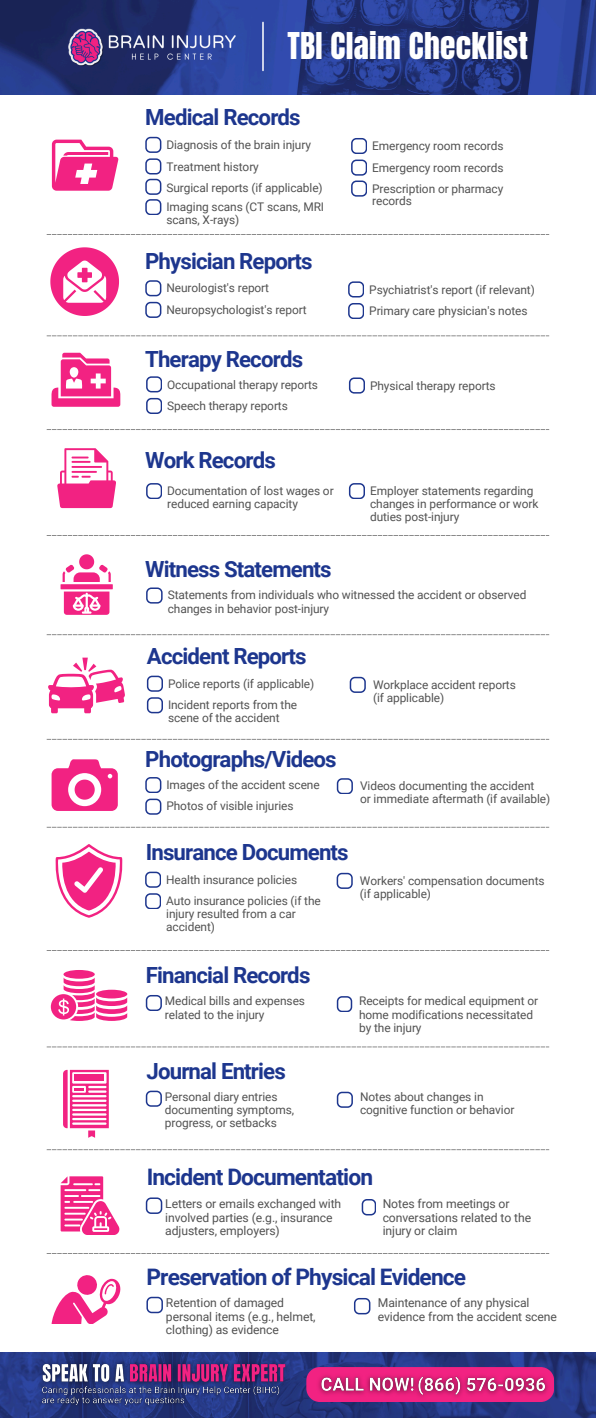
<style>
.page{position:relative;width:596px;height:1418px;background:#fff}
.page>*{position:absolute;margin:0;border:0;box-sizing:border-box;transform-origin:0 0}
.t1{font:31.4px "Anton";letter-spacing:.01em;color:#fff}
.t2{font:700 22.7px "Roboto";letter-spacing:-.04em;color:#1d368e}
.t3{font:700 22.2px "Roboto";letter-spacing:-.04em;color:#1d368e}
.t4{font:12.2px/13.5px "Roboto";letter-spacing:-.005em;color:#525252}
.t5{font:11.9px/13.2px "Roboto";letter-spacing:-.005em;color:#525252}
</style>
<div class="page">
<svg style="left:47px;top:234px;width:502px;height:1px"></svg>
<svg style="left:47px;top:335px;width:502px;height:1px"></svg>
<svg style="left:47px;top:429px;width:502px;height:1px"></svg>
<svg style="left:47px;top:535px;width:502px;height:1px"></svg>
<svg style="left:47px;top:634px;width:502px;height:1px"></svg>
<svg style="left:47px;top:739px;width:502px;height:1px"></svg>
<svg style="left:47px;top:827px;width:502px;height:1px"></svg>
<svg style="left:47px;top:950px;width:502px;height:1px"></svg>
<svg style="left:47px;top:1046px;width:502px;height:1px"></svg>
<svg style="left:47px;top:1149px;width:502px;height:1px"></svg>
<svg style="left:47px;top:1253px;width:502px;height:1px"></svg>
<svg style="left:52px;top:140px;width:67px;height:51px"></svg>
<svg style="left:145px;top:137px;width:16px;height:78px"></svg>
<svg style="left:351px;top:138px;width:16px;height:58px"></svg>
<img style="left:0;top:0;width:595px;height:94px">
<img style="left:54px;top:22px;width:196px;height:51px">
<hr style="left:262px;top:22px;width:2px;height:48px;background:#fff">
<svg style="left:145px;top:280px;width:16px;height:16px"></svg>
<svg style="left:145px;top:302px;width:16px;height:15px"></svg>
<svg style="left:348px;top:303px;width:16px;height:16px"></svg>
<svg style="left:348px;top:281px;width:16px;height:16px"></svg>
<svg style="left:50px;top:247px;width:69px;height:69px"></svg>
<svg style="left:146px;top:376px;width:16px;height:16px"></svg>
<svg style="left:146px;top:398px;width:16px;height:16px"></svg>
<svg style="left:349px;top:377px;width:15px;height:16px"></svg>
<svg style="left:51px;top:353px;width:69px;height:54px"></svg>
<svg style="left:146px;top:483px;width:16px;height:16px"></svg>
<svg style="left:349px;top:483px;width:15px;height:16px"></svg>
<svg style="left:57px;top:448px;width:59px;height:60px"></svg>
<svg style="left:146px;top:587px;width:16px;height:16px"></svg>
<div style="left:61px;top:584px;width:52px;height:5px;background:#f22282"></div>
<svg style="left:64px;top:591px;width:45px;height:24px"></svg>
<svg style="left:63px;top:554px;width:48px;height:28px"></svg>
<svg style="left:147px;top:675px;width:16px;height:16px"></svg>
<svg style="left:147px;top:697px;width:16px;height:16px"></svg>
<svg style="left:349px;top:677px;width:16px;height:15px"></svg>
<svg style="left:48px;top:657px;width:77px;height:56px"></svg>
<svg style="left:145px;top:777px;width:16px;height:37px"></svg>
<svg style="left:337px;top:778px;width:15px;height:16px"></svg>
<svg style="left:52px;top:759px;width:65px;height:52px"></svg>
<svg style="left:145px;top:871px;width:16px;height:16px"></svg>
<svg style="left:145px;top:893px;width:16px;height:16px"></svg>
<svg style="left:336px;top:873px;width:16px;height:15px"></svg>
<svg style="left:55px;top:844px;width:68px;height:73px"></svg>
<svg style="left:146px;top:995px;width:15px;height:15px"></svg>
<svg style="left:337px;top:996px;width:15px;height:16px"></svg>
<div style="left:63px;top:970px;width:32px;height:8px;background:#f22282;border-radius:50%"></div>
<svg style="left:51px;top:977px;width:76px;height:44px"></svg>
<svg style="left:146px;top:1090px;width:15px;height:16px"></svg>
<svg style="left:337px;top:1091px;width:15px;height:16px"></svg>
<svg style="left:63px;top:1070px;width:46px;height:67px"></svg>
<svg style="left:146px;top:1197px;width:16px;height:17px"></svg>
<svg style="left:361px;top:1199px;width:15px;height:16px"></svg>
<svg style="left:61px;top:1176px;width:59px;height:58px"></svg>
<svg style="left:146px;top:1296px;width:17px;height:17px"></svg>
<svg style="left:354px;top:1297px;width:16px;height:17px"></svg>
<svg style="left:52px;top:1275px;width:69px;height:49px"></svg>
<img style="left:0;top:1352px;width:596px;height:65px">
<img style="left:33px;top:1356px;width:261px;height:36px">
<div style="left:306px;top:1367px;width:248px;height:35px;background:#f22282;border-radius:14px"></div>
<img style="left:318px;top:1375px;width:93px;height:20px">
<img style="left:411px;top:1369px;width:142px;height:35px">
<img style="left:38px;top:1381px;width:246px;height:29px">
<h6 class="t1" style="left:287px;top:23px;width:242px">TBI Claim Checklist</h6>
<h6 class="t3" style="left:145px;top:104px;width:157px">Medical Records</h6>
<p class="t5" style="left:166px;top:138px;width:146px">Diagnosis of the brain injury</p>
<h6 class="t5" style="left:372px;top:139px;width:133px">Emergency room records</h6>
<p class="t5" style="left:166px;top:160px;width:94px">Treatment history</p>
<h2 class="t5" style="left:372px;top:161px;width:133px">Emergency room records</h2>
<h6 class="t5" style="left:166px;top:181px;width:158px">Surgical reports (if applicable)</h6>
<h6 class="t5" style="left:372px;top:182px;width:133px;line-height:12.5px">Prescription or pharmacy records</h6>
<h1 class="t5" style="left:166px;top:201px;width:159px;line-height:12.5px">Imaging scans (CT scans, MRI scans, X-rays)</h1>
<h6 class="t3" style="left:145px;top:248px;width:169px">Physician Reports</h6>
<p class="t5" style="left:166px;top:282px;width:104px">Neurologist's report</p>
<h2 class="t5" style="left:166px;top:303px;width:142px">Neuropsychologist's report</h2>
<h6 class="t5" style="left:369px;top:304px;width:160px">Primary care physician's notes</h6>
<h6 class="t5" style="left:369px;top:283px;width:167px">Psychiatrist's report (if relevant)</h6>
<h6 class="t3" style="left:145px;top:346px;width:159px">Therapy Records</h6>
<h6 class="t5" style="left:167px;top:378px;width:152px">Occupational therapy reports</h6>
<p class="t5" style="left:167px;top:399px;width:122px">Speech therapy reports</p>
<h2 class="t5" style="left:370px;top:379px;width:127px">Physical therapy reports</h2>
<h6 class="t3" style="left:145px;top:447px;width:132px">Work Records</h6>
<h6 class="t5" style="left:167px;top:484px;width:168px">Documentation of lost wages or reduced earning capacity</h6>
<h6 class="t5" style="left:370px;top:484px;width:170px">Employer statements regarding changes in performance or work duties post-injury</h6>
<p class="t3" style="left:145px;top:556px;width:188px">Witness Statements</p>
<h2 class="t5" style="left:168px;top:588px;width:360px">Statements from individuals who witnessed the accident or observed changes in behavior post-injury</h2>
<h6 class="t3" style="left:147px;top:643px;width:161px">Accident Reports</h6>
<h6 class="t5" style="left:168px;top:677px;width:148px">Police reports (if applicable)</h6>
<p class="t5" style="left:168px;top:698px;width:131px">Incident reports from the scene of the accident</p>
<h2 class="t5" style="left:373px;top:678px;width:144px">Workplace accident reports (if applicable)</h2>
<h6 class="t3" style="left:145px;top:746px;width:193px">Photographs/Videos</h6>
<p class="t5" style="left:166px;top:778px;width:155px">Images of the accident scene</p>
<h2 class="t5" style="left:166px;top:800px;width:128px">Photos of visible injuries</h2>
<p class="t3" style="left:146px;top:839px;width:204px">Insurance Documents</p>
<p class="t5" style="left:166px;top:873px;width:132px">Health insurance policies</p>
<h2 class="t5" style="left:166px;top:894px;width:156px">Auto insurance policies (if the injury resulted from a car accident)</h2>
<h6 class="t5" style="left:360px;top:779px;width:176px">Videos documenting the accident</h6>
<p class="t5" style="left:360px;top:792px;width:191px">or immediate aftermath (if available)</p>
<h6 class="t5" style="left:360px;top:874px;width:186px">Workers' compensation documents (if applicable)</h6>
<p class="t3" style="left:146px;top:962px;width:166px">Financial Records</p>
<p class="t5" style="left:165px;top:994px;width:142px">Medical bills and expenses related to the injury</p>
<p class="t3" style="left:146px;top:1058px;width:141px">Journal Entries</p>
<h6 class="t5" style="left:359px;top:994px;width:180px">Receipts for medical equipment or home modifications necessitated by the injury</h6>
<h2 class="t5" style="left:360px;top:1090px;width:156px">Notes about changes in cognitive function or behavior</h2>
<h6 class="t5" style="left:165px;top:1090px;width:131px">Personal diary entries documenting symptoms, progress, or setbacks</h6>
<p class="t2" style="left:147px;top:1164px;width:228px">Incident Documentation</p>
<p class="t4" style="left:165px;top:1197px;width:177px">Letters or emails exchanged with involved parties (e.g., insurance adjusters, employers)</p>
<h2 class="t2" style="left:146px;top:1264px;width:321px">Preservation of Physical Evidence</h2>
<p class="t4" style="left:377px;top:1296px;width:181px">Maintenance of any physical evidence from the accident scene</p>
<p class="t4" style="left:382px;top:1197px;width:150px">Notes from meetings or conversations related to the injury or claim</p>
<p class="t4" style="left:166px;top:1296px;width:151px">Retention of damaged personal items (e.g., helmet, clothing) as evidence</p>
</div>
